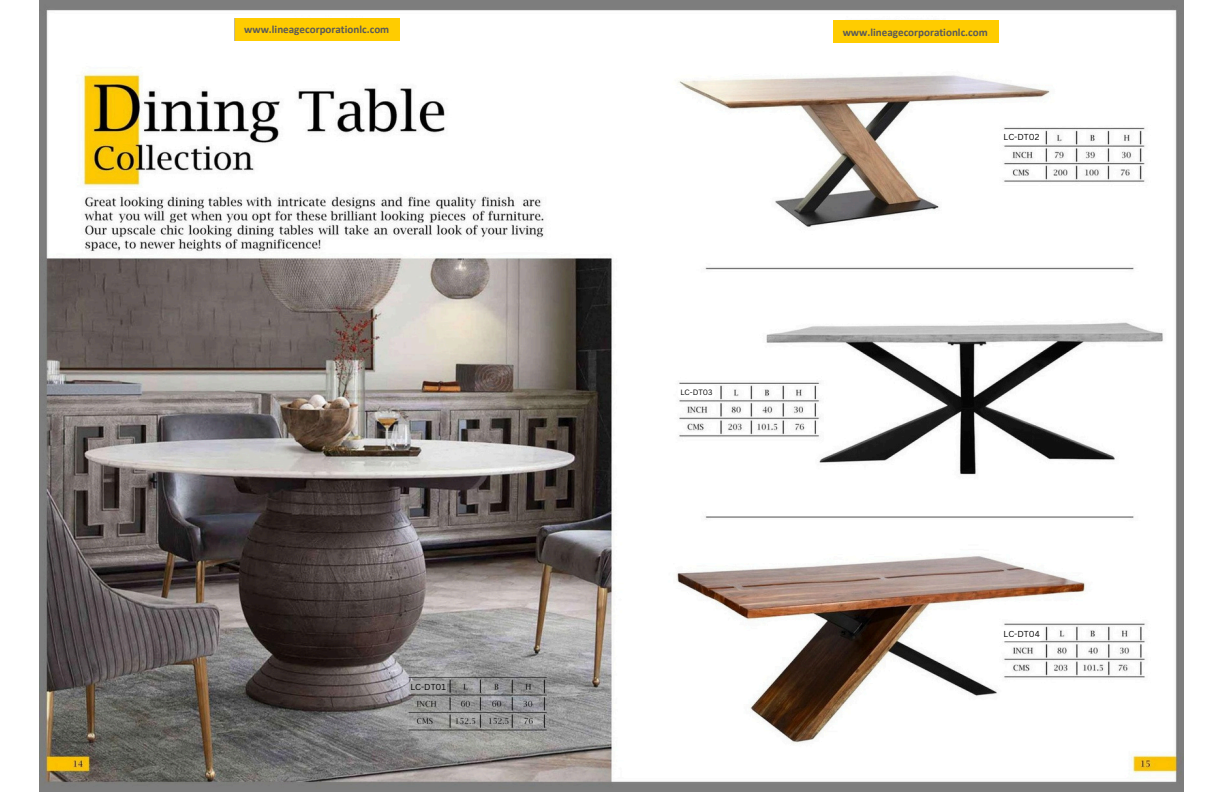
<style>
.page{position:relative;width:1224px;height:792px;background:#fff}
.page>*{position:absolute;margin:0;border:0;box-sizing:border-box;transform-origin:0 0}
.t1{font:700 11.1px "Calibri";color:#595959}
.t2{font:8.4px "Canva Sans";color:#000}
.t3{font:7.5px "Canva Sans";color:#000}
</style>
<div class="page">
<img style="left:40px;top:0;width:1144px;height:792px">
<div style="left:235px;top:19px;width:165px;height:22px;background:#fc0"></div>
<div style="left:833px;top:21px;width:165px;height:22px;background:#fc0"></div>
<svg style="left:1000px;top:130px;width:43px;height:15px"></svg>
<svg style="left:677px;top:385px;width:39px;height:13px"></svg>
<svg style="left:1000px;top:627px;width:43px;height:14px"></svg>
<div style="left:409px;top:681px;width:38px;height:12px;background:#a6a6a6;border-radius:3px"></div>
<p class="t1" style="left:244px;top:25px;width:147px">www.lineagecorporationlc.com</p>
<h1 class="t1" style="left:843px;top:28px;width:147px">www.lineagecorporationlc.com</h1>
<h2 class="t2" style="left:1004px;top:131px;width:37px">LC-DT02</h2>
<h2 class="t2" style="left:410px;top:681px;width:37px">LC-DT01</h2>
<p class="t3" style="left:680px;top:386px;width:34px">LC-DT03</p>
<h2 class="t2" style="left:1004px;top:628px;width:38px">LC-DT04</h2>
</div>
